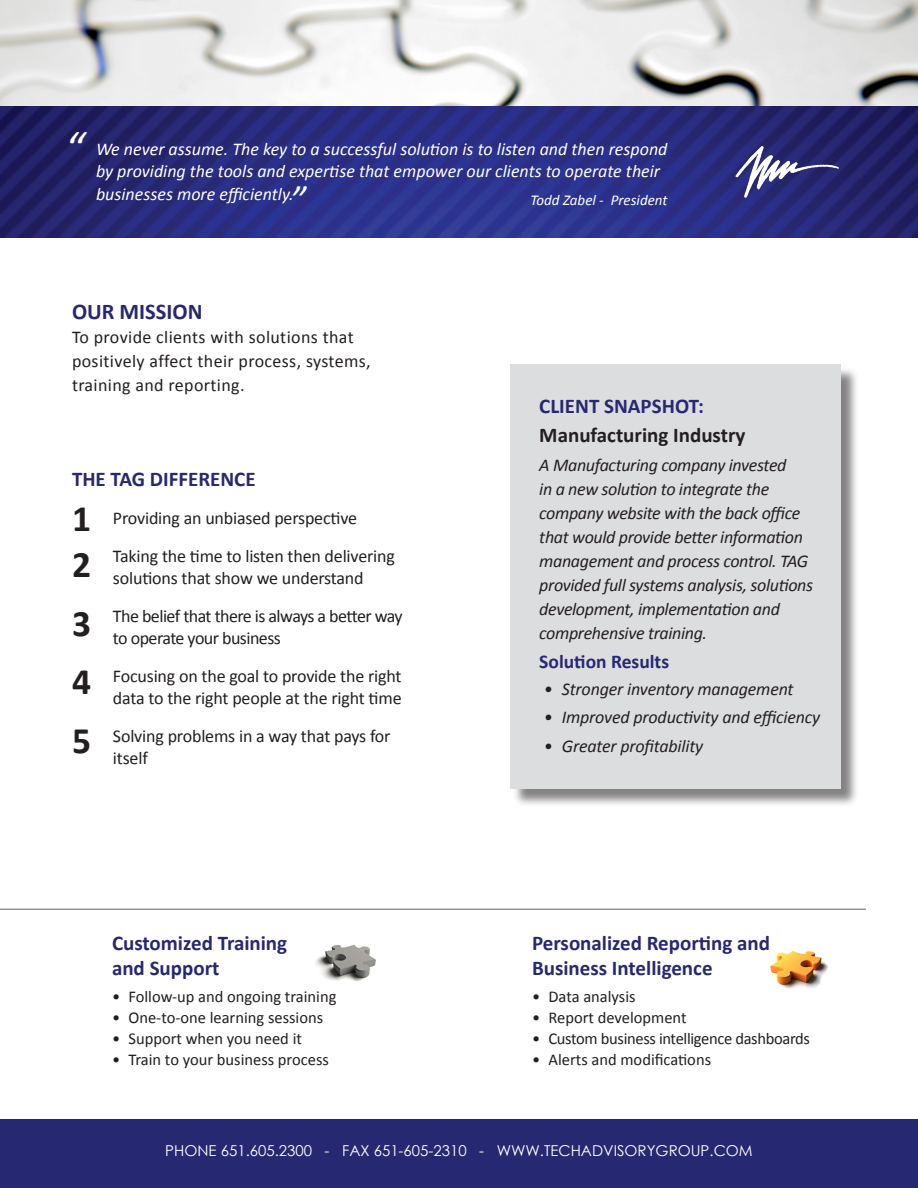
<style>
.page{position:relative;width:918px;height:1188px;background:#fff}
.page>*{position:absolute;margin:0;border:0;box-sizing:border-box;transform-origin:0 0}
.t1{font:italic 45px "Calibri";color:#fff}
.t2{font:700 37.5px "Calibri";color:#231f20}
.t3{font:italic 37.5px "Calibri";color:#fff}
.t4{font:700 22.5px "Calibri";color:#272872}
.t5{font:700 21px "Calibri";color:#272872}
.t6{font:700 21px "Calibri";color:#231f20}
.t7{font:700 19.5px "Calibri";color:#272872}
.t8{font:italic 18px/24px "Calibri";letter-spacing:-.02em;color:#231f20}
.t9{font:18px/22.5px "Calibri";letter-spacing:-.01em;color:#231f20}
.t10{font:italic 18px/22.5px "Calibri";color:#fff}
.t11{font:18px/24px "Calibri";letter-spacing:.02em;color:#231f20}
.t12{font:18px/22.5px "Calibri";letter-spacing:-.03em;color:#231f20}
.t13{font:16.5px "Calibri";color:#231f20}
.t14{font:16.5px "Calibri";letter-spacing:-.02em;color:#231f20}
.t15{font:15px "Century Gothic";color:#fff}
.t16{font:italic 15px "Calibri";color:#fff}
</style>
<div class="page">
<img style="left:0;top:0;width:918px;height:106px">
<img style="left:0;top:106px;width:918px;height:131px">
<div style="left:0;top:1119px;width:918px;height:69px;background:#272872"></div>
<img style="left:770px;top:951px;width:58px;height:38px">
<img style="left:315px;top:944px;width:61px;height:38px">
<hr style="left:0;top:909px;width:866px;height:1px;background:#939598">
<div style="left:512px;top:366px;width:347px;height:442px;background:#231f20;opacity:.56"></div>
<div style="left:510px;top:364px;width:330px;height:425px;background:#dcdddf"></div>
<img style="left:734px;top:144px;width:106px;height:55px">
<p class="t1" style="left:65px;top:121px;width:20px">“</p>
<p class="t10" style="left:96px;top:137px;width:573px">We never assume. The key to a successful solution is to listen and then respond by providing the tools and expertise that empower our clients to operate their businesses more efficiently.</p>
<p class="t3" style="left:290px;top:177px;width:17px">”</p>
<p class="t16" style="left:530px;top:191px;width:139px">Todd Zabel - President</p>
<p class="t4" style="left:72px;top:297px;width:132px">OUR MISSION</p>
<p class="t11" style="left:72px;top:324px;width:300px">To provide clients with solutions that positively affect their process, systems, training and reporting.</p>
<p class="t5" style="left:72px;top:466px;width:185px">THE TAG DIFFERENCE</p>
<p class="t2" style="left:72px;top:495px;width:21px">1</p>
<p class="t2" style="left:72px;top:541px;width:21px">2</p>
<p class="t2" style="left:72px;top:600px;width:21px">3</p>
<p class="t2" style="left:72px;top:658px;width:21px">4</p>
<p class="t2" style="left:72px;top:717px;width:21px">5</p>
<p class="t9" style="left:113px;top:506px;width:246px">Providing an unbiased perspective</p>
<p class="t9" style="left:113px;top:544px;width:283px">Taking the time to listen then delivering solutions that show we understand</p>
<p class="t12" style="left:113px;top:604px;width:291px">The belief that there is always a better way to operate your business</p>
<p class="t9" style="left:113px;top:664px;width:290px">Focusing on the goal to provide the right data to the right people at the right time</p>
<p class="t9" style="left:113px;top:724px;width:279px">Solving problems in a way that pays for itself</p>
<p class="t5" style="left:112px;top:930px;width:177px">Customized Training</p>
<p class="t5" style="left:112px;top:955px;width:109px">and Support</p>
<p class="t13" style="left:112px;top:986px;width:226px">• Follow-up and ongoing training</p>
<p class="t13" style="left:112px;top:1007px;width:213px">• One-to-one learning sessions</p>
<p class="t13" style="left:112px;top:1028px;width:192px">• Support when you need it</p>
<p class="t13" style="left:112px;top:1049px;width:218px">• Train to your business process</p>
<p class="t5" style="left:539px;top:393px;width:166px">CLIENT SNAPSHOT:</p>
<p class="t6" style="left:539px;top:422px;width:208px">Manufacturing Industry</p>
<p class="t8" style="left:539px;top:452px;width:275px">A Manufacturing company invested<br>in a new solution to integrate the company website with the back office that would provide better information management and process control. TAG provided full systems analysis, solutions development, implementation and comprehensive training.</p>
<p class="t7" style="left:539px;top:649px;width:131px">Solution Results</p>
<p class="t8" style="left:544px;top:676px;width:251px">• Stronger inventory management</p>
<p class="t8" style="left:544px;top:704px;width:278px">• Improved productivity and efficiency</p>
<p class="t8" style="left:544px;top:733px;width:161px">• Greater profitability</p>
<p class="t5" style="left:532px;top:930px;width:240px">Personalized Reporting and</p>
<p class="t5" style="left:532px;top:955px;width:182px">Business Intelligence</p>
<p class="t13" style="left:532px;top:986px;width:105px">• Data analysis</p>
<p class="t13" style="left:532px;top:1007px;width:156px">• Report development</p>
<p class="t14" style="left:532px;top:1028px;width:280px">• Custom business intelligence dashboards</p>
<p class="t13" style="left:532px;top:1049px;width:181px">• Alerts and modifications</p>
<p class="t15" style="left:165px;top:1140px;width:589px">PHONE 651.605.2300 - FAX 651-605-2310 - WWW.TECHADVISORYGROUP.COM</p>
</div>
